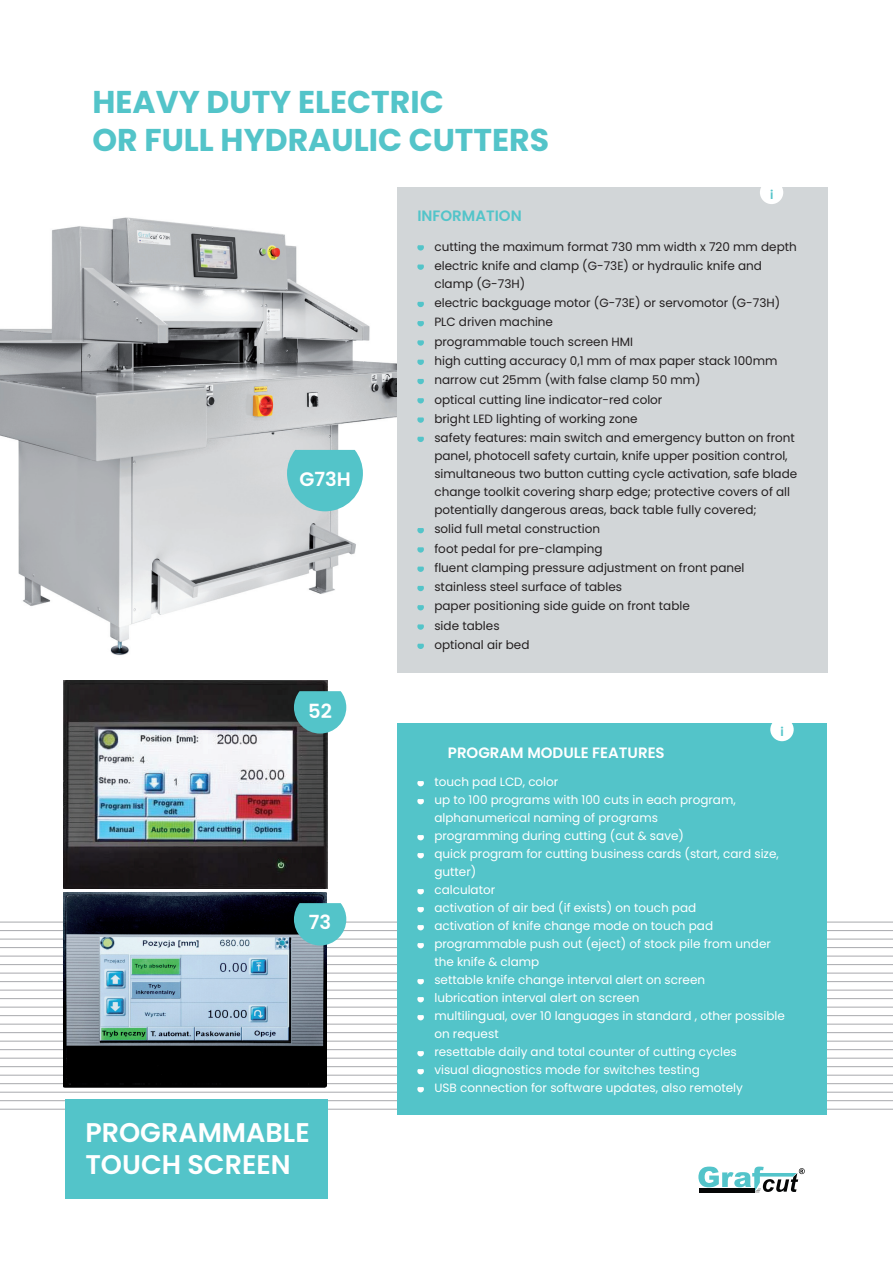
<style>
.page{position:relative;width:893px;height:1263px;background:#fff}
.page>*{position:absolute;margin:0;border:0;box-sizing:border-box;transform-origin:0 0}
.t1{font:700 31.5px/37.8px "Poppins";color:#53c4c9}
.t2{font:600 27px/32.4px "Poppins";color:#fff}
.t3{font:600 19.5px "Poppins";color:#fff}
.t4{font:600 15px "Poppins";color:#fff}
.t5{font:600 15px "Poppins";color:#53c4c9}
.t6{font:12px/19.4px "Poppins";color:#231f20}
.t7{font:12px/18px "Poppins";color:#fff}
.t8{font:600 12px "Poppins";color:#53c4c9}
</style>
<div class="page">
<img style="left:63px;top:681px;width:264px;height:208px">
<hr style="left:0;top:922px;width:893px;height:1px;background:#a8a9ad">
<hr style="left:0;top:930px;width:893px;height:1px;background:#a8a9ad">
<hr style="left:0;top:939px;width:893px;height:1px;background:#a8a9ad">
<hr style="left:0;top:947px;width:893px;height:1px;background:#a8a9ad">
<hr style="left:0;top:956px;width:893px;height:1px;background:#a8a9ad">
<hr style="left:0;top:964px;width:893px;height:1px;background:#a8a9ad">
<hr style="left:0;top:973px;width:893px;height:1px;background:#a8a9ad">
<hr style="left:0;top:981px;width:893px;height:1px;background:#a8a9ad">
<hr style="left:0;top:990px;width:893px;height:1px;background:#a8a9ad">
<hr style="left:0;top:998px;width:893px;height:1px;background:#a8a9ad">
<hr style="left:0;top:1007px;width:893px;height:1px;background:#a8a9ad">
<hr style="left:0;top:1015px;width:893px;height:1px;background:#a8a9ad">
<hr style="left:0;top:1024px;width:893px;height:1px;background:#a8a9ad">
<hr style="left:0;top:1032px;width:893px;height:1px;background:#a8a9ad">
<hr style="left:0;top:1041px;width:893px;height:1px;background:#a8a9ad">
<hr style="left:0;top:1049px;width:893px;height:1px;background:#a8a9ad">
<hr style="left:0;top:1058px;width:893px;height:1px;background:#a8a9ad">
<hr style="left:0;top:1066px;width:893px;height:1px;background:#a8a9ad">
<hr style="left:0;top:1075px;width:893px;height:1px;background:#a8a9ad">
<hr style="left:0;top:1083px;width:893px;height:1px;background:#a8a9ad">
<hr style="left:0;top:1092px;width:893px;height:1px;background:#a8a9ad">
<hr style="left:0;top:1100px;width:893px;height:1px;background:#a8a9ad">
<hr style="left:0;top:1109px;width:893px;height:1px;background:#a8a9ad">
<img style="left:63px;top:892px;width:264px;height:195px">
<img style="left:0;top:217px;width:397px;height:439px">
<div style="left:397px;top:723px;width:430px;height:392px;background:#53c4c9"></div>
<div style="left:397px;top:187px;width:430px;height:486px;background:#d2d6d8"></div>
<div style="left:760px;top:181px;width:23px;height:23px;background:#fff;border-radius:50%"></div>
<div style="left:770px;top:718px;width:24px;height:23px;background:#fff;border-radius:50%"></div>
<svg style="left:287px;top:450px;width:76px;height:61px;background:#6ac9ce"></svg>
<svg style="left:294px;top:691px;width:52px;height:42px;background:#5dbdc1"></svg>
<svg style="left:294px;top:903px;width:52px;height:42px;background:#60c1c6"></svg>
<svg style="left:417px;top:245px;width:7px;height:6px"></svg>
<svg style="left:417px;top:265px;width:7px;height:5px"></svg>
<svg style="left:417px;top:302px;width:7px;height:5px"></svg>
<svg style="left:417px;top:321px;width:7px;height:5px"></svg>
<svg style="left:417px;top:340px;width:7px;height:6px"></svg>
<svg style="left:417px;top:360px;width:7px;height:5px"></svg>
<svg style="left:417px;top:379px;width:7px;height:5px"></svg>
<svg style="left:417px;top:398px;width:7px;height:5px"></svg>
<svg style="left:417px;top:417px;width:7px;height:6px"></svg>
<svg style="left:417px;top:437px;width:7px;height:5px"></svg>
<svg style="left:417px;top:528px;width:7px;height:5px"></svg>
<svg style="left:417px;top:547px;width:7px;height:6px"></svg>
<svg style="left:417px;top:567px;width:7px;height:5px"></svg>
<svg style="left:417px;top:586px;width:7px;height:5px"></svg>
<svg style="left:417px;top:605px;width:7px;height:5px"></svg>
<svg style="left:417px;top:624px;width:7px;height:6px"></svg>
<svg style="left:417px;top:644px;width:7px;height:5px"></svg>
<svg style="left:417px;top:781px;width:7px;height:5px"></svg>
<svg style="left:417px;top:799px;width:7px;height:5px"></svg>
<svg style="left:417px;top:835px;width:7px;height:5px"></svg>
<svg style="left:417px;top:853px;width:7px;height:5px"></svg>
<svg style="left:417px;top:889px;width:7px;height:5px"></svg>
<svg style="left:417px;top:907px;width:7px;height:5px"></svg>
<svg style="left:417px;top:925px;width:7px;height:5px"></svg>
<svg style="left:417px;top:943px;width:7px;height:5px"></svg>
<svg style="left:417px;top:979px;width:7px;height:5px"></svg>
<svg style="left:417px;top:997px;width:7px;height:5px"></svg>
<svg style="left:417px;top:1015px;width:7px;height:5px"></svg>
<svg style="left:417px;top:1051px;width:7px;height:5px"></svg>
<svg style="left:417px;top:1069px;width:7px;height:5px"></svg>
<svg style="left:417px;top:1087px;width:7px;height:5px"></svg>
<svg style="left:698px;top:1166px;width:107px;height:27px"></svg>
<div style="left:65px;top:1099px;width:262px;height:99px;background:#53c4c9"></div>
<p class="t1" style="left:92px;top:83px;width:458px">HEAVY DUTY ELECTRIC<br>OR FULL HYDRAULIC CUTTERS</p>
<p class="t5" style="left:417px;top:207px;width:106px">INFORMATION</p>
<p class="t8" style="left:770px;top:187px;width:5px">I</p>
<p class="t3" style="left:300px;top:468px;width:53px">G73H</p>
<p class="t3" style="left:308px;top:699px;width:25px">52</p>
<p class="t3" style="left:309px;top:911px;width:24px">73</p>
<p class="t2" style="left:85px;top:1116px;width:226px">PROGRAMMABLE<br>TOUCH SCREEN</p>
<p class="t6" style="left:434px;top:237px;width:364px">cutting the maximum format 730 mm width x 720 mm depth electric knife and clamp (G-73E) or hydraulic knife and</p>
<p class="t6" style="left:434px;top:274px;width:362px">clamp (G-73H)<br>electric backguage motor (G-73E) or servomotor (G-73H)<br>PLC driven machine<br>programmable touch screen HMI<br>high cutting accuracy 0,1 mm of max paper stack 100mm narrow cut 25mm (with false clamp 50 mm)<br>optical cutting line indicator-red color<br>bright LED lighting of working zone<br>safety features: main switch and emergency button on front</p>
<p class="t6" style="left:434px;top:447px;width:364px;line-height:18px">panel, photocell safety curtain, knife upper position control, simultaneous two button cutting cycle activation, safe blade change toolkit covering sharp edge; protective covers of all potentially dangerous areas, back table fully covered;</p>
<p class="t6" style="left:434px;top:519px;width:312px">solid full metal construction<br>foot pedal for pre-clamping<br>fluent clamping pressure adjustment on front panel stainless steel surface of tables<br>paper positioning side guide on front table<br>side tables<br>optional air bed</p>
<p class="t4" style="left:448px;top:744px;width:218px">PROGRAM MODULE FEATURES</p>
<p class="t8" style="left:781px;top:724px;width:5px">I</p>
<p class="t7" style="left:434px;top:773px;width:352px">touch pad LCD, color<br>up to 100 programs with 100 cuts in each program, alphanumerical naming of programs<br>programming during cutting (cut &amp; save)<br>quick program for cutting business cards (start, card size, gutter)<br>calculator<br>activation of air bed (if exists) on touch pad<br>activation of knife change mode on touch pad programmable push out (eject) of stock pile from under the knife &amp; clamp<br>settable knife change interval alert on screen<br>lubrication interval alert on screen<br>multilingual, over 10 languages in standard , other possible on request<br>resettable daily and total counter of cutting cycles<br>visual diagnostics mode for switches testing<br>USB connection for software updates, also remotely</p>
</div>
